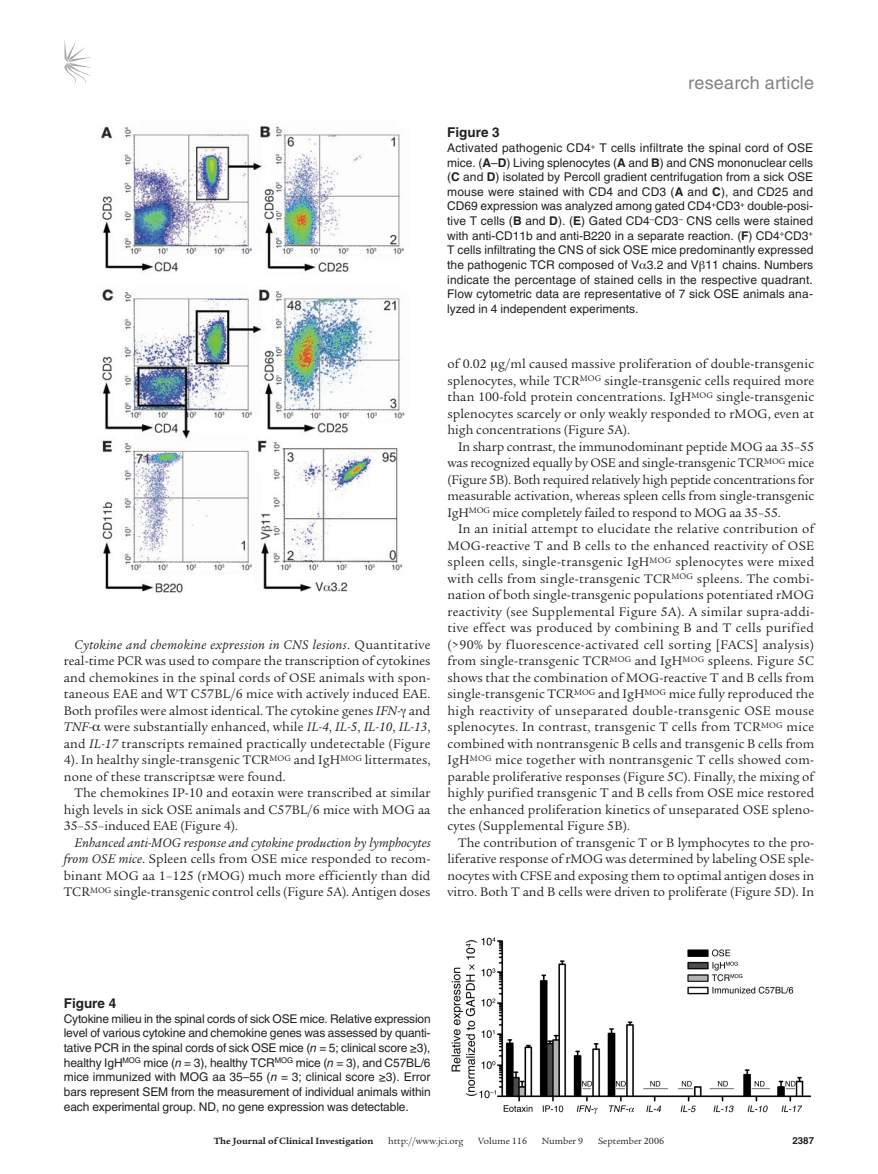
<style>
.page{position:relative;width:878px;height:1174px;background:#fff}
.page>*{position:absolute;margin:0;border:0;box-sizing:border-box;transform-origin:0 0}
.t1{font:18px "Helvetica LT Std";letter-spacing:.01em;color:#808285}
.t2{font:13.5px/16.5px "Legacy Serif Std";color:#231f20;text-align:justify}
.t3{font:700 13.5px "Helvetica LT Std";color:#231f20}
.t4{font:12px/14.7px "Helvetica LT Std";letter-spacing:-.005em;color:#231f20;text-align:justify}
.t5{font:9.75px "Legacy Serif Std";color:#231f20}
.t6{font:700 9.75px "Legacy Serif Std";color:#231f20}
.t7{font:700 9.75px "Helvetica LT Std";color:#231f20}
.s1{font-weight:700}
.s2{font-style:italic}
</style>
<div class="page">
<svg style="left:64px;top:39px;width:27px;height:45px"></svg>
<img style="left:100px;top:126px;width:305px;height:467px">
<img style="left:451px;top:937px;width:361px;height:177px">
<h1 class="t1" style="left:688px;top:72px;width:127px">research article</h1>
<p class="t3" style="left:447px;top:124px;width:54px">Figure 3</p>
<p class="t4" style="left:447px;top:140px;width:367px">Activated pathogenic CD4<sup>+</sup> T cells infiltrate the spinal cord of OSE mice. (<span class="s1">A</span>–<span class="s1">D</span>) Living splenocytes (<span class="s1">A</span> and <span class="s1">B</span>) and CNS mononuclear cells (<span class="s1">C</span> and <span class="s1">D</span>) isolated by Percoll gradient centrifugation from a sick OSE mouse were stained with CD4 and CD3 (<span class="s1">A</span> and <span class="s1">C</span>), and CD25 and CD69 expression was analyzed among gated CD4<sup>+</sup>CD3<sup>+</sup> double-posi&shy;tive T cells (<span class="s1">B</span> and <span class="s1">D</span>). (<span class="s1">E</span>) Gated CD4<sup>–</sup>CD3<sup>–</sup> CNS cells were stained with anti-CD11b and anti-B220 in a separate reaction. (<span class="s1">F</span>) CD4<sup>+</sup>CD3<sup>+ </sup>T cells infiltrating the CNS of sick OSE mice predominantly expressed the pathogenic TCR composed of V 3.2 and V 11 chains. Numbers indicate the percentage of stained cells in the respective quadrant.<br>Flow cytometric data are representative of 7 sick OSE animals ana&shy;lyzed in 4 independent experiments.</p>
<p class="t2" style="left:64px;top:636px;width:368px;text-indent:11px"><span class="s2">Cytokine and chemokine expression in CNS lesions</span>. Quantitative real-time PCR was used to compare the transcription of cytokines and chemokines in the spinal cords of OSE animals with spon&shy;taneous EAE and WT C57BL/6 mice with actively induced EAE.<br>Both profiles were almost identical. The cytokine genes <span class="s2">IFN-</span> and <span class="s2">TNF-</span> were substantially enhanced, while <span class="s2">IL-4</span>, <span class="s2">IL-5</span>, <span class="s2">IL-10</span>, <span class="s2">IL-13</span>, and <span class="s2">IL-17</span> transcripts remained practically undetectable (Figure 4). In healthy single-transgenic TCR<sup>MOG</sup> and IgH<sup>MOG</sup> littermates, none of these transcriptsæ were found.</p>
<p class="t2" style="left:64px;top:785px;width:368px;text-indent:11px">The chemokines IP-10 and eotaxin were transcribed at similar high levels in sick OSE animals and C57BL/6 mice with MOG aa 35–55–induced EAE (Figure 4).</p>
<p class="t2" style="left:64px;top:834px;width:368px;text-indent:11px"><span class="s2">Enhanced anti-MOG response and cytokine production by lymphocytes from OSE mice</span>. Spleen cells from OSE mice responded to recom&shy;binant MOG aa 1–125 (rMOG) much more efficiently than did TCR<sup>MOG</sup> single-transgenic control cells (Figure 5A). Antigen doses</p>
<p class="t2" style="left:447px;top:356px;width:368px">of 0.02 g/ml caused massive proliferation of double-transgenic splenocytes, while TCR<sup>MOG</sup> single-transgenic cells required more than 100-fold protein concentrations. IgH<sup>MOG</sup> single-transgenic splenocytes scarcely or only weakly responded to rMOG, even at high concentrations (Figure 5A).</p>
<p class="t2" style="left:447px;top:438px;width:368px;text-indent:11px">In sharp contrast, the immunodominant peptide MOG aa 35–55 was recognized equally by OSE and single-transgenic TCR<sup>MOG</sup> mice (Figure 5B). Both required relatively high peptide concentrations for measurable activation, whereas spleen cells from single-transgenic IgH<sup>MOG</sup> mice completely failed to respond to MOG aa 35–55.</p>
<p class="t2" style="left:447px;top:521px;width:368px;text-indent:11px">In an initial attempt to elucidate the relative contribution of MOG-reactive T and B cells to the enhanced reactivity of OSE spleen cells, single-transgenic IgH<sup>MOG</sup> splenocytes were mixed with cells from single-transgenic TCR<sup>MOG</sup> spleens. The combi&shy;nation of both single-transgenic populations potentiated rMOG reactivity (see Supplemental Figure 5A). A similar supra-addi&shy;tive effect was produced by combining B and T cells purified (&gt;90% by fluorescence-activated cell sorting [FACS] analysis) from single-transgenic TCR<sup>MOG</sup> and IgH<sup>MOG</sup> spleens. Figure 5C shows that the combination of MOG-reactive T and B cells from single-transgenic TCR<sup>MOG</sup> and IgH<sup>MOG</sup> mice fully reproduced the high reactivity of unseparated double-transgenic OSE mouse splenocytes. In contrast, transgenic T cells from TCR<sup>MOG</sup> mice combined with nontransgenic B cells and transgenic B cells from IgH<sup>MOG</sup> mice together with nontransgenic T cells showed com&shy;parable proliferative responses (Figure 5C). Finally, the mixing of highly purified transgenic T and B cells from OSE mice restored the enhanced proliferation kinetics of unseparated OSE spleno&shy;cytes (Supplemental Figure 5B).</p>
<p class="t2" style="left:447px;top:834px;width:368px;text-indent:11px">The contribution of transgenic T or B lymphocytes to the pro&shy;liferative response of rMOG was determined by labeling OSE sple&shy;nocytes with CFSE and exposing them to optimal antigen doses in vitro. Both T and B cells were driven to proliferate (Figure 5D). In</p>
<p class="t3" style="left:64px;top:995px;width:54px">Figure 4</p>
<p class="t4" style="left:64px;top:1011px;width:368px">Cytokine milieu in the spinal cords of sick OSE mice. Relative expression level of various cytokine and chemokine genes was assessed by quanti&shy;tative PCR in the spinal cords of sick OSE mice (<span class="s2">n</span> = 5; clinical score ≥3), healthy IgH<sup>MOG</sup> mice (<span class="s2">n</span> = 3), healthy TCR<sup>MOG</sup> mice (<span class="s2">n</span> = 3), and C57BL/6 mice immunized with MOG aa 35–55 (<span class="s2">n</span> = 3; clinical score ≥3). Error bars represent SEM from the measurement of individual animals within each experimental group. ND, no gene expression was detectable.</p>
<p class="t6" style="left:214px;top:1135px;width:161px">The Journal of Clinical Investigation</p>
<p class="t5" style="left:388px;top:1135px;width:77px">http://www.jci.org</p>
<p class="t5" style="left:478px;top:1135px;width:50px">Volume 116</p>
<p class="t5" style="left:541px;top:1135px;width:43px">Number 9</p>
<p class="t5" style="left:598px;top:1135px;width:68px">September 2006</p>
<p class="t7" style="left:792px;top:1134px;width:23px">2387</p>
</div>
